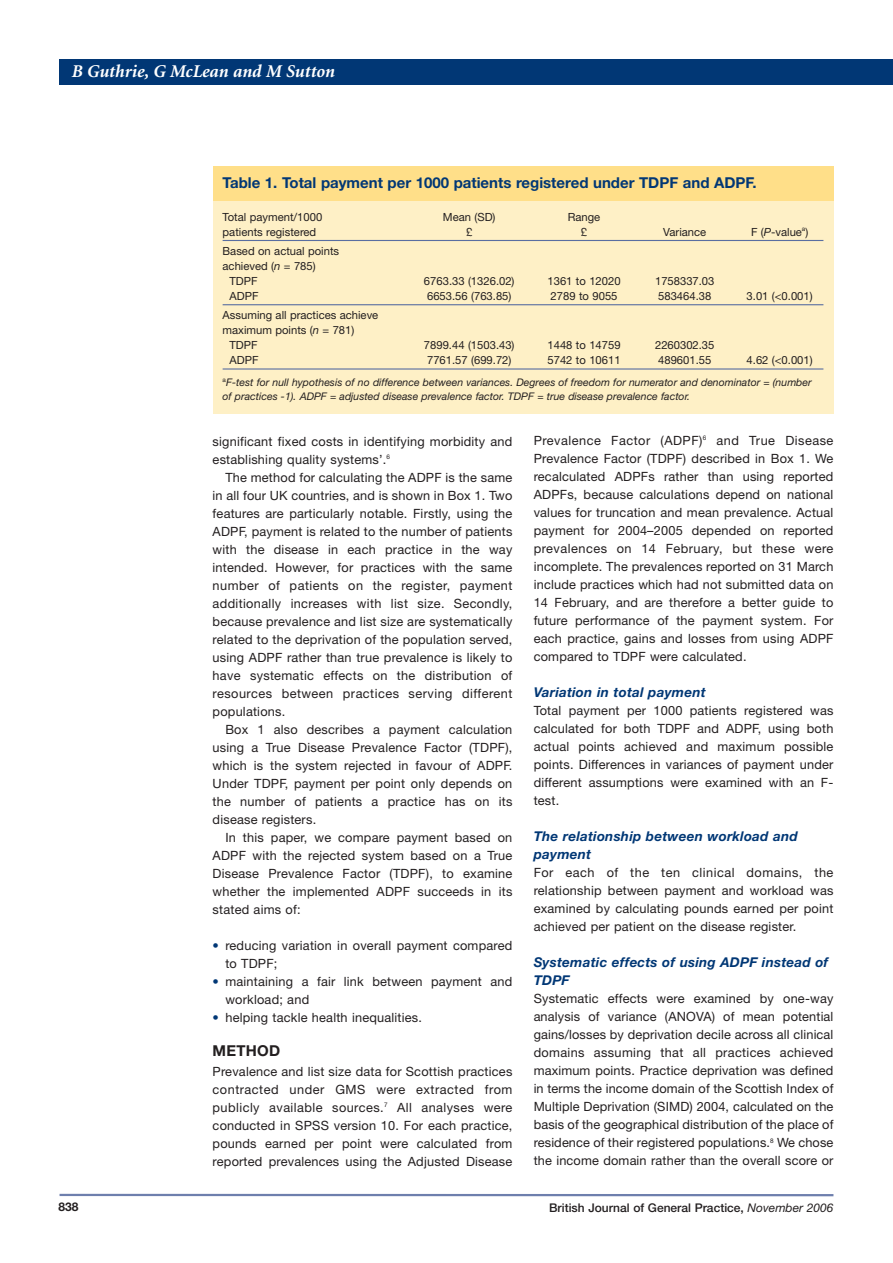
<style>
.page{position:relative;width:893px;height:1263px;background:#fff}
.page>*{position:absolute;margin:0;border:0;box-sizing:border-box;transform-origin:0 0}
.t1{font:italic 700 18px "Minion";color:#fff}
.t2{font:700 15px "Helvetica Neue";color:#013775}
.t3{font:700 15px "Helvetica Neue";letter-spacing:.015em;color:#231f20}
.t4{font:italic 700 13.5px/18px "Helvetica Neue";letter-spacing:.015em;color:#013775}
.t5{font:12.75px/18px "Helvetica Neue";letter-spacing:.015em;color:#231f20;text-align:justify}
.t6{font:500 12px "Helvetica Neue";color:#231f20}
.t7{font:700 12px "Helvetica Neue";color:#231f20}
.t8{font:11.25px "Helvetica Neue";color:#231f20}
.t9{font:italic 10.5px/13.5px "Helvetica Neue";color:#231f20}
.s1{font-style:italic}
.s2{color:#013775}
.s3{font-weight:400;font-style:italic}
</style>
<div class="page">
<div style="left:60px;top:60px;width:833px;height:25px;background:#013775"></div>
<hr style="left:60px;top:1194px;width:773px;height:2px;background:#6e7fad">
<div style="left:213px;top:167px;width:620px;height:247px;background:#fef0c6"></div>
<hr style="left:223px;top:240px;width:600px;height:1px;background:#596ea1">
<hr style="left:223px;top:304px;width:600px;height:1px;background:#596ea1">
<hr style="left:223px;top:368px;width:600px;height:2px;background:#596ea1">
<div style="left:213px;top:167px;width:620px;height:34px;background:#ffdf89"></div>
<h1 class="t1" style="left:72px;top:64px;width:265px">B Guthrie, G McLean and M Sutton</h1>
<p class="t2" style="left:223px;top:177px;width:535px">Table 1. Total payment per 1000 patients registered under TDPF and ADPF.</p>
<p class="t8" style="left:223px;top:213px;width:101px">Total payment/1000</p>
<p class="t8" style="left:443px;top:213px;width:54px">Mean (SD)</p>
<p class="t8" style="left:568px;top:213px;width:34px">Range</p>
<p class="t8" style="left:223px;top:228px;width:95px">patients registered</p>
<p class="t8" style="left:466px;top:228px;width:8px">£</p>
<p class="t8" style="left:581px;top:228px;width:8px">£</p>
<p class="t8" style="left:663px;top:228px;width:44px">Variance</p>
<p class="t8" style="left:751px;top:228px;width:59px">F (<span class="s1">P</span>-value<sup>a</sup>)</p>
<p class="t8" style="left:223px;top:247px;width:118px">Based on actual points</p>
<p class="t8" style="left:223px;top:262px;width:95px">achieved (<span class="s1">n</span> = 785)</p>
<p class="t8" style="left:229px;top:277px;width:30px">TDPF</p>
<p class="t8" style="left:424px;top:277px;width:92px">6763.33 (1326.02)</p>
<p class="t8" style="left:547px;top:277px;width:75px">1361 to 12020</p>
<p class="t8" style="left:655px;top:277px;width:61px">1758337.03</p>
<p class="t8" style="left:229px;top:292px;width:30px">ADPF</p>
<p class="t8" style="left:427px;top:292px;width:86px">6653.56 (763.85)</p>
<p class="t8" style="left:551px;top:292px;width:68px">2789 to 9055</p>
<p class="t8" style="left:658px;top:292px;width:55px">583464.38</p>
<p class="t8" style="left:747px;top:292px;width:68px">3.01 (&lt;0.001)</p>
<p class="t8" style="left:223px;top:311px;width:157px">Assuming all practices achieve</p>
<p class="t8" style="left:223px;top:326px;width:133px">maximum points (<span class="s1">n</span> = 781)</p>
<p class="t8" style="left:229px;top:341px;width:30px">TDPF</p>
<p class="t8" style="left:424px;top:341px;width:92px">7899.44 (1503.43)</p>
<p class="t8" style="left:547px;top:341px;width:75px">1448 to 14759</p>
<p class="t8" style="left:655px;top:341px;width:61px">2260302.35</p>
<p class="t8" style="left:229px;top:356px;width:30px">ADPF</p>
<p class="t8" style="left:427px;top:356px;width:86px">7761.57 (699.72)</p>
<p class="t8" style="left:547px;top:356px;width:75px">5742 to 10611</p>
<p class="t8" style="left:658px;top:356px;width:55px">489601.55</p>
<p class="t8" style="left:747px;top:356px;width:68px">4.62 (&lt;0.001)</p>
<p class="t9" style="left:223px;top:377px;width:590px"><sup>a</sup>F-test for null hypothesis of no difference between variances. Degrees of freedom for numerator and denominator = (number of practices -1). ADPF = adjusted disease prevalence factor. TDPF = true disease prevalence factor.</p>
<p class="t5" style="left:213px;top:433px;width:301px">significant fixed costs in identifying morbidity and establishing quality systems’.<sup>6</sup></p>
<p class="t5" style="left:213px;top:469px;width:301px;text-indent:13px">The method for calculating the ADPF is the same in all four UK countries, and is shown in Box 1. Two features are particularly notable. Firstly, using the ADPF, payment is related to the number of patients with the disease in each practice in the way intended. However, for practices with the same number of patients on the register, payment additionally increases with list size. Secondly, because prevalence and list size are systematically related to the deprivation of the population served, using ADPF rather than true prevalence is likely to have systematic effects on the distribution of resources between practices serving different populations.</p>
<p class="t5" style="left:213px;top:721px;width:301px;text-indent:13px">Box 1 also describes a payment calculation using a True Disease Prevalence Factor (TDPF), which is the system rejected in favour of ADPF.<br>Under TDPF, payment per point only depends on the number of patients a practice has on its disease registers.</p>
<p class="t5" style="left:213px;top:829px;width:301px;text-indent:13px">In this paper, we compare payment based on ADPF with the rejected system based on a True Disease Prevalence Factor (TDPF), to examine whether the implemented ADPF succeeds in its stated aims of:</p>
<p class="t5" style="left:225px;top:937px;width:289px;text-indent:-13px"><span class="s2">•</span> reducing variation in overall payment compared to TDPF;</p>
<p class="t5" style="left:225px;top:973px;width:289px;text-indent:-13px"><span class="s2">•</span> maintaining a fair link between payment and workload; and</p>
<p class="t5" style="left:213px;top:1009px;width:211px"><span class="s2">•</span> helping tackle health inequalities.</p>
<p class="t3" style="left:213px;top:1046px;width:69px">METHOD</p>
<p class="t5" style="left:213px;top:1063px;width:301px">Prevalence and list size data for Scottish practices contracted under GMS were extracted from publicly available sources.<sup>7</sup> All analyses were conducted in SPSS version 10. For each practice, pounds earned per point were calculated from reported prevalences using the Adjusted Disease</p>
<p class="t5" style="left:534px;top:433px;width:301px">Prevalence Factor (ADPF)<sup>6</sup> and True Disease Prevalence Factor (TDPF) described in Box 1. We recalculated ADPFs rather than using reported ADPFs, because calculations depend on national values for truncation and mean prevalence. Actual payment for 2004–2005 depended on reported prevalences on 14 February, but these were incomplete. The prevalences reported on 31 March include practices which had not submitted data on 14 February, and are therefore a better guide to future performance of the payment system. For each practice, gains and losses from using ADPF compared to TDPF were calculated.</p>
<p class="t4" style="left:534px;top:684px;width:174px">Variation in total payment</p>
<p class="t5" style="left:534px;top:703px;width:301px">Total payment per 1000 patients registered was calculated for both TDPF and ADPF, using both actual points achieved and maximum possible points. Differences in variances of payment under different assumptions were examined with an F&shy;test.</p>
<p class="t4" style="left:534px;top:828px;width:266px">The relationship between workload and payment</p>
<p class="t5" style="left:534px;top:865px;width:301px">For each of the ten clinical domains, the relationship between payment and workload was examined by calculating pounds earned per point achieved per patient on the disease register.</p>
<p class="t4" style="left:534px;top:954px;width:296px">Systematic effects of using ADPF instead of<br>TDPF</p>
<p class="t5" style="left:534px;top:991px;width:301px">Systematic effects were examined by one-way analysis of variance (ANOVA) of mean potential gains/losses by deprivation decile across all clinical domains assuming that all practices achieved maximum points. Practice deprivation was defined in terms the income domain of the Scottish Index of Multiple Deprivation (SIMD) 2004, calculated on the basis of the geographical distribution of the place of residence of their registered populations.<sup>8</sup> We chose the income domain rather than the overall score or</p>
<p class="t7" style="left:58px;top:1202px;width:22px">838</p>
<p class="t6" style="left:549px;top:1203px;width:286px">British Journal of General Practice, <span class="s3">November 2006</span></p>
</div>
